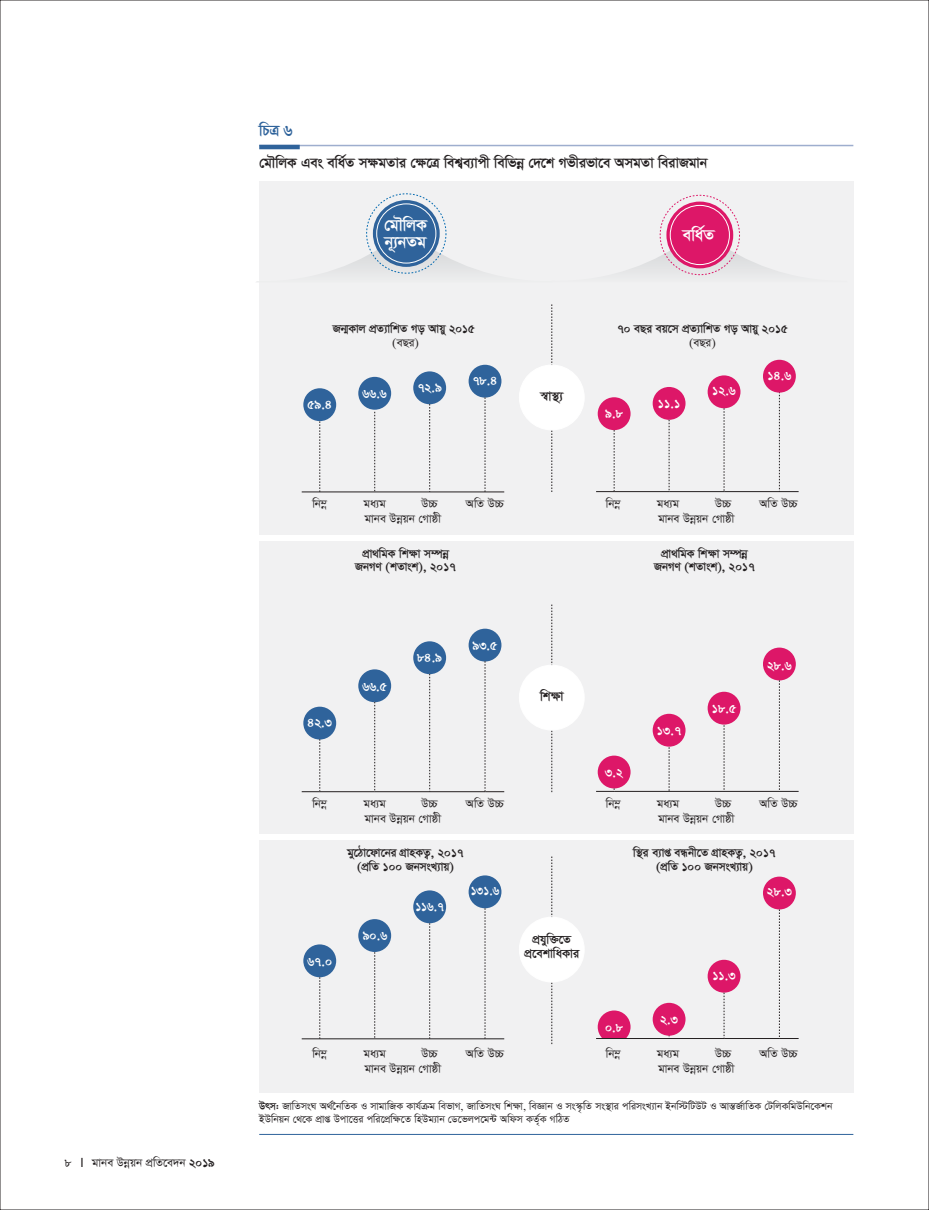
<style>
.page{position:relative;width:929px;height:1210px;background:#fff}
.page>*{position:absolute;margin:0;border:0;box-sizing:border-box;transform-origin:0 0}
.t1{font:700 18.9px/16.2px "Sutonny MJ";color:#fff}
.t2{font:700 18px "Sutonny MJ";color:#2f639b}
.t3{font:700 16.5px "Sutonny MJ";color:#231f20}
.t4{font:700 15px "Sutonny MJ";color:#231f20}
.t5{font:700 14.25px "Sutonny MJ";color:#fff}
.t6{font:700 14.25px/14.2px "Sutonny MJ";color:#231f20;text-align:center}
.t7{font:700 14.25px "Sutonny MJ";color:#fff;scale:.95 1}
.t8{font:13.5px "Sutonny MJ";color:#231f20}
.t9{font:700 13.5px/13.5px "Sutonny MJ";color:#231f20;text-align:center}
.t10{font:12px/12.8px "Sutonny MJ";color:#231f20}
.s1{font-family:"Myriad"}
.s2{font-weight:700}
</style>
<div class="page">
<hr style="left:259px;top:145px;width:594px;height:1px;background:#9eaece">
<hr style="left:259px;top:145px;width:41px;height:4px;background:#2f639b">
<hr style="left:259px;top:1134px;width:594px;height:1px;background:#2f639b">
<div style="left:259px;top:181px;width:594px;height:912px;background:#f1f1f2"></div>
<svg style="left:551px;top:304px;width:1px;height:188px"></svg>
<div style="left:519px;top:365px;width:65px;height:65px;background:#fff;border-radius:50%"></div>
<div style="left:519px;top:365px;width:65px;height:65px;border:1px solid #fff;border-radius:50%"></div>
<svg style="left:551px;top:604px;width:1px;height:188px"></svg>
<svg style="left:551px;top:856px;width:1px;height:188px"></svg>
<div style="left:666px;top:202px;width:67px;height:66px;background:#dd1768;border-radius:50%"></div>
<svg style="left:256px;top:235px;width:525px;height:47px"></svg>
<div style="left:366px;top:193px;width:80px;height:81px;border:1px dashed #046ab0;border-radius:50%"></div>
<div style="left:373px;top:200px;width:67px;height:67px;background:#2f639b;border-radius:50%"></div>
<div style="left:376px;top:204px;width:60px;height:59px;border:1px solid #fff;border-radius:50%"></div>
<svg style="left:779px;top:392px;width:1px;height:99px"></svg>
<hr style="left:302px;top:491px;width:202px;height:1px;background:#231f20">
<div style="left:303px;top:388px;width:33px;height:33px;background:#2f639b;border-radius:50%"></div>
<svg style="left:374px;top:412px;width:1px;height:80px"></svg>
<div style="left:358px;top:377px;width:33px;height:33px;background:#2f639b;border-radius:50%"></div>
<div style="left:413px;top:371px;width:33px;height:33px;background:#2f639b;border-radius:50%"></div>
<div style="left:469px;top:365px;width:32px;height:32px;background:#2f639b;border-radius:50%"></div>
<hr style="left:596px;top:491px;width:202px;height:1px;background:#231f20">
<div style="left:598px;top:397px;width:32px;height:33px;background:#dd1768;border-radius:50%"></div>
<div style="left:653px;top:387px;width:32px;height:33px;background:#dd1768;border-radius:50%"></div>
<div style="left:707px;top:375px;width:33px;height:33px;background:#dd1768;border-radius:50%"></div>
<div style="left:763px;top:360px;width:33px;height:32px;background:#dd1768;border-radius:50%"></div>
<svg style="left:669px;top:746px;width:1px;height:45px"></svg>
<svg style="left:724px;top:725px;width:1px;height:66px"></svg>
<hr style="left:302px;top:791px;width:202px;height:1px;background:#231f20">
<div style="left:303px;top:706px;width:33px;height:33px;background:#2f639b;border-radius:50%"></div>
<div style="left:358px;top:669px;width:33px;height:33px;background:#2f639b;border-radius:50%"></div>
<div style="left:413px;top:641px;width:33px;height:33px;background:#2f639b;border-radius:50%"></div>
<div style="left:469px;top:628px;width:32px;height:33px;background:#2f639b;border-radius:50%"></div>
<hr style="left:596px;top:791px;width:202px;height:1px;background:#231f20">
<div style="left:598px;top:755px;width:32px;height:33px;background:#dd1768;border-radius:50%"></div>
<div style="left:653px;top:714px;width:32px;height:32px;background:#dd1768;border-radius:50%"></div>
<div style="left:707px;top:692px;width:33px;height:32px;background:#dd1768;border-radius:50%"></div>
<div style="left:763px;top:647px;width:33px;height:33px;background:#dd1768;border-radius:50%"></div>
<svg style="left:598px;top:1010px;width:32px;height:28px"></svg>
<svg style="left:374px;top:952px;width:1px;height:86px"></svg>
<hr style="left:302px;top:1038px;width:202px;height:1px;background:#231f20">
<div style="left:303px;top:944px;width:33px;height:33px;background:#2f639b;border-radius:50%"></div>
<div style="left:358px;top:919px;width:33px;height:33px;background:#2f639b;border-radius:50%"></div>
<div style="left:413px;top:890px;width:33px;height:33px;background:#2f639b;border-radius:50%"></div>
<div style="left:469px;top:875px;width:32px;height:33px;background:#2f639b;border-radius:50%"></div>
<hr style="left:596px;top:1038px;width:202px;height:1px;background:#231f20">
<div style="left:653px;top:1003px;width:32px;height:32px;background:#dd1768;border-radius:50%"></div>
<div style="left:707px;top:959px;width:33px;height:33px;background:#dd1768;border-radius:50%"></div>
<div style="left:763px;top:876px;width:33px;height:33px;background:#dd1768;border-radius:50%"></div>
<svg style="left:319px;top:421px;width:1px;height:71px"></svg>
<svg style="left:429px;top:404px;width:1px;height:88px"></svg>
<svg style="left:485px;top:397px;width:1px;height:95px"></svg>
<svg style="left:614px;top:430px;width:1px;height:62px"></svg>
<svg style="left:669px;top:420px;width:1px;height:72px"></svg>
<svg style="left:724px;top:408px;width:1px;height:84px"></svg>
<svg style="left:319px;top:739px;width:1px;height:52px"></svg>
<svg style="left:374px;top:702px;width:1px;height:89px"></svg>
<svg style="left:429px;top:674px;width:1px;height:117px"></svg>
<svg style="left:485px;top:661px;width:1px;height:131px"></svg>
<svg style="left:779px;top:680px;width:1px;height:112px"></svg>
<svg style="left:779px;top:909px;width:1px;height:128px"></svg>
<svg style="left:724px;top:992px;width:1px;height:46px"></svg>
<svg style="left:319px;top:977px;width:1px;height:61px"></svg>
<svg style="left:429px;top:923px;width:1px;height:115px"></svg>
<svg style="left:485px;top:908px;width:1px;height:130px"></svg>
<div style="left:259px;top:834px;width:594px;height:6px;background:#fff"></div>
<div style="left:259px;top:534px;width:594px;height:6px;background:#fff"></div>
<div style="left:519px;top:665px;width:65px;height:65px;background:#fff;border-radius:50%"></div>
<div style="left:519px;top:917px;width:65px;height:65px;background:#fff;border-radius:50%"></div>
<p class="t8" style="left:65px;top:1155px;width:151px">8 <span class="s1">I</span> GVBE DBŒQB CÖWZ‡E`B <span class="s2">2019</span></p>
<h2 class="t2" style="left:259px;top:120px;width:35px">WPÎ 6</h2>
<p class="t3" style="left:259px;top:154px;width:449px">†GŠWJK GES EWA©Z MŸGZVI †Ÿ‡Î WEK¦E¨VCX WEWFBŒ †`‡K MFXIFV‡E AMGZV WEIVRGVB</p>
<h1 class="t1" style="left:384px;top:218px;width:44px">†GŠWJK<br>B~¨BZG</h1>
<h1 class="t1" style="left:683px;top:227px;width:33px">EWA©Z</h1>
<p class="t9" style="left:333px;top:323px;width:144px">RB¥KVJ CÖZ¨VWKZ MO AVQY2015</p>
<p class="t8" style="left:392px;top:335px;width:28px">(EQI)</p>
<p class="t9" style="left:617px;top:323px;width:172px">70 EQI EQ‡M CÖZ¨VWKZ MO AVQY2015</p>
<p class="t8" style="left:689px;top:335px;width:28px">(EQI)</p>
<p class="t5" style="left:307px;top:396px;width:26px">59.4</p>
<p class="t5" style="left:363px;top:386px;width:26px">66.6</p>
<p class="t5" style="left:417px;top:379px;width:26px">72.9</p>
<p class="t5" style="left:472px;top:372px;width:27px">78.4</p>
<p class="t4" style="left:540px;top:388px;width:24px">¯^V¯’¨</p>
<p class="t5" style="left:605px;top:406px;width:19px">9.8</p>
<p class="t5" style="left:658px;top:395px;width:24px">11.1</p>
<p class="t5" style="left:712px;top:383px;width:25px">12.6</p>
<p class="t5" style="left:767px;top:367px;width:25px">14.6</p>
<p class="t8" style="left:312px;top:496px;width:16px">WB¤Œ</p>
<p class="t8" style="left:364px;top:496px;width:24px">GA¨G</p>
<p class="t8" style="left:422px;top:496px;width:18px">D”P</p>
<p class="t8" style="left:466px;top:496px;width:40px">AWZ D”P</p>
<p class="t8" style="left:606px;top:496px;width:16px">WB¤Œ</p>
<p class="t8" style="left:365px;top:511px;width:78px">GVBE DBŒQB †MVÔX</p>
<p class="t8" style="left:657px;top:496px;width:24px">GA¨G</p>
<p class="t8" style="left:715px;top:496px;width:18px">D”P</p>
<p class="t8" style="left:759px;top:496px;width:40px">AWZ D”P</p>
<p class="t8" style="left:658px;top:511px;width:78px">GVBE DBŒQB †MVÔX</p>
<p class="t9" style="left:355px;top:547px;width:102px">CÖV_WGK WKŸV M¤ÚBŒ<br>RBMY (KZVSK), 2017</p>
<p class="t9" style="left:654px;top:547px;width:102px">CÖV_WGK WKŸV M¤ÚBŒ<br>RBMY (KZVSK), 2017</p>
<p class="t5" style="left:307px;top:714px;width:26px">42.3</p>
<p class="t8" style="left:312px;top:796px;width:16px">WB¤Œ</p>
<p class="t5" style="left:307px;top:953px;width:26px">67.0</p>
<p class="t8" style="left:312px;top:1046px;width:16px">WB¤Œ</p>
<p class="t5" style="left:362px;top:678px;width:26px">66.5</p>
<p class="t5" style="left:417px;top:649px;width:26px">84.9</p>
<p class="t5" style="left:472px;top:638px;width:26px">93.5</p>
<p class="t4" style="left:540px;top:688px;width:25px">WKŸV</p>
<p class="t5" style="left:605px;top:764px;width:19px">3.2</p>
<p class="t8" style="left:364px;top:796px;width:24px">GA¨G</p>
<p class="t8" style="left:422px;top:796px;width:18px">D”P</p>
<p class="t8" style="left:466px;top:796px;width:40px">AWZ D”P</p>
<p class="t8" style="left:606px;top:796px;width:16px">WB¤Œ</p>
<p class="t8" style="left:365px;top:811px;width:78px">GVBE DBŒQB †MVÔX</p>
<p class="t5" style="left:657px;top:722px;width:26px">13.7</p>
<p class="t5" style="left:712px;top:700px;width:26px">18.5</p>
<p class="t5" style="left:767px;top:657px;width:26px">28.6</p>
<p class="t8" style="left:657px;top:796px;width:24px">GA¨G</p>
<p class="t8" style="left:715px;top:796px;width:18px">D”P</p>
<p class="t8" style="left:759px;top:796px;width:40px">AWZ D”P</p>
<p class="t8" style="left:658px;top:811px;width:78px">GVBE DBŒQB †MVÔX</p>
<p class="t9" style="left:347px;top:847px;width:118px">GY‡VV‡DV‡BI MÖVNKZ¡, 2017 (CÖWZ 100 RBMSL¨VQ)</p>
<p class="t9" style="left:633px;top:847px;width:144px">W¯’I E¨Vß EÜBX‡Z MÖVNKZ¡, 2017 (CÖWZ 100 RBMSL¨VQ)</p>
<p class="t5" style="left:363px;top:927px;width:26px">90.6</p>
<p class="t7" style="left:415px;top:898px;width:32px">116.7</p>
<p class="t7" style="left:471px;top:883px;width:32px">131.6</p>
<p class="t6" style="left:524px;top:933px;width:56px">CÖHYW³‡Z<br>CÖ‡EKVWAKVI</p>
<p class="t5" style="left:605px;top:1019px;width:20px">0.8</p>
<p class="t8" style="left:364px;top:1046px;width:24px">GA¨G</p>
<p class="t8" style="left:422px;top:1046px;width:18px">D”P</p>
<p class="t8" style="left:466px;top:1046px;width:40px">AWZ D”P</p>
<p class="t8" style="left:606px;top:1046px;width:16px">WB¤Œ</p>
<p class="t8" style="left:365px;top:1061px;width:78px">GVBE DBŒQB †MVÔX</p>
<p class="t5" style="left:660px;top:1012px;width:19px">2.3</p>
<p class="t5" style="left:712px;top:967px;width:25px">11.3</p>
<p class="t5" style="left:767px;top:884px;width:27px">28.3</p>
<p class="t8" style="left:657px;top:1046px;width:24px">GA¨G</p>
<p class="t8" style="left:715px;top:1046px;width:18px">D”P</p>
<p class="t8" style="left:759px;top:1046px;width:40px">AWZ D”P</p>
<p class="t8" style="left:658px;top:1061px;width:78px">GVBE DBŒQB †MVÔX</p>
<p class="t10" style="left:259px;top:1100px;width:575px"><span class="s2">DRM:</span> RVWZMSN A_©‰BWZK I MVGVWRK KVH©ΜG WEFVM, RVWZMSN WKŸV, WEÁVB I MS¯‹…WZ MS¯’VI CWIMSL¨VB BBW÷WUDU I AVŠÍR©VWZK †UWJKWGDWB‡KKB<br>BDWBQB †_‡K CÖVß DCV‡ËI CWI‡CÖWŸ‡Z WNDG¨VB †W‡FJC‡G›U AWDM KZ©„K MWVZ</p>
</div>
